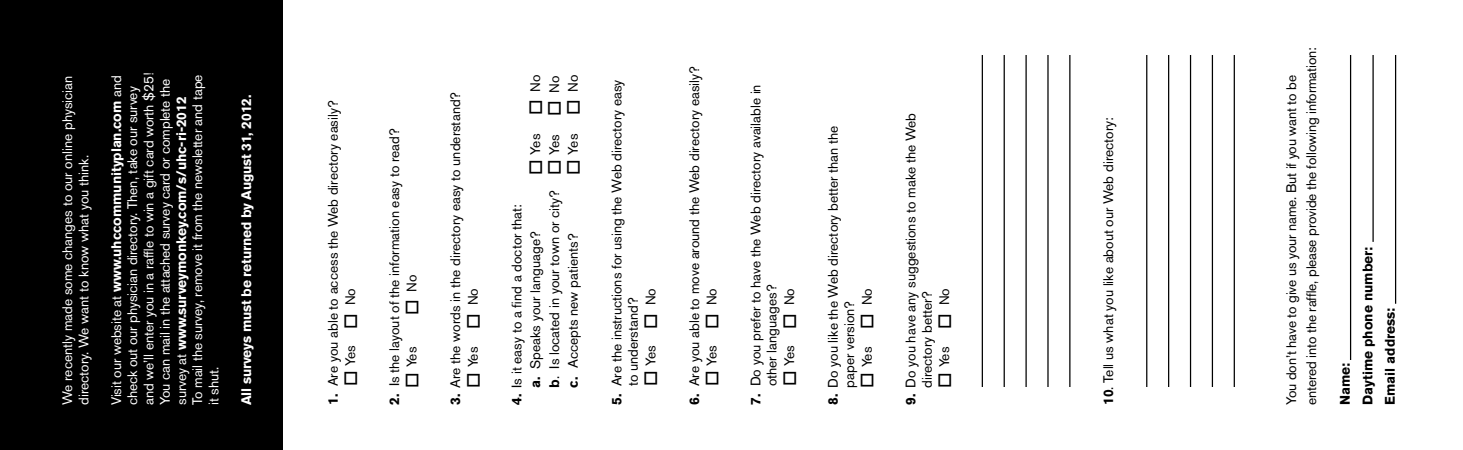
<style>
.page{position:relative;width:1463px;height:450px;background:#fff}
.page>*{position:absolute;margin:0;border:0;box-sizing:border-box;transform-origin:0 0}
.t1{font:13.75px/16.2px "Akzidenz Grotesk BE";color:#000}
.t2{font:13.75px/16.2px "Akzidenz Grotesk BE";letter-spacing:-.005em;color:#fff}
.t3{font:700 13.75px "Akzidenz Grotesk BE";letter-spacing:-.015em;color:#fff}
.t4{font:700 13.75px/22.5px "Akzidenz Grotesk BE";color:#000}
.s1{font-weight:700}
</style>
<div class="page">
<div style="left:0;top:0;width:283px;height:450px;background:#000"></div>
<hr style="left:981px;top:55px;width:2px;height:332px;background:#000">
<hr style="left:1003px;top:55px;width:2px;height:332px;background:#000">
<hr style="left:1025px;top:55px;width:1px;height:332px;background:#000">
<hr style="left:1047px;top:55px;width:1px;height:332px;background:#000">
<hr style="left:1069px;top:55px;width:1px;height:332px;background:#000">
<hr style="left:1146px;top:55px;width:1px;height:332px;background:#000">
<hr style="left:1168px;top:55px;width:1px;height:332px;background:#000">
<hr style="left:1190px;top:55px;width:1px;height:332px;background:#000">
<hr style="left:1211px;top:55px;width:2px;height:332px;background:#000">
<hr style="left:1233px;top:55px;width:2px;height:332px;background:#000">
<hr style="left:1350px;top:55px;width:1px;height:305px;background:#000">
<hr style="left:1372px;top:55px;width:1px;height:187px;background:#000">
<hr style="left:1395px;top:55px;width:1px;height:249px;background:#000">
<p class="t2" style="left:59px;top:405px;width:331px;rotate:-90deg">We recently made some changes to our online physician directory. We want to know what you think.</p>
<p class="t2" style="left:108px;top:405px;width:334px;rotate:-90deg">Visit our website at <span class="s1">www.uhccommunityplan.com</span> and check out our physician directory. Then, take our survey and we’ll enter you in a raffle to win a gift card worth $25!<br>You can mail in the attached survey card or complete the survey at <span class="s1">www.surveymonkey.com/s/uhc-ri-2012<br></span>To mail the survey, remove it from the newsletter and tape it shut.</p>
<p class="t3" style="left:238px;top:405px;width:311px;rotate:-90deg">All surveys must be returned by August 31, 2012.</p>
<p class="t1" style="left:325px;top:405px;width:306px;rotate:-90deg"><span class="s1">1.</span> Are you able to access the Web directory easily?</p>
<p class="t1" style="left:342px;top:386px;width:100px;rotate:-90deg">□ Yes □ No</p>
<p class="t1" style="left:386px;top:405px;width:278px;rotate:-90deg"><span class="s1">2.</span> Is the layout of the information easy to read?</p>
<p class="t1" style="left:403px;top:315px;width:42px;rotate:-90deg">□ No</p>
<p class="t1" style="left:403px;top:388px;width:42px;rotate:-90deg">□ Yes</p>
<p class="t1" style="left:447px;top:405px;width:315px;rotate:-90deg"><span class="s1">3.</span> Are the words in the directory easy to understand?</p>
<p class="t1" style="left:465px;top:388px;width:101px;rotate:-90deg">□ Yes □ No</p>
<p class="t1" style="left:526px;top:388px;width:314px;line-height:18.8px;text-align:justify;text-indent:213px;rotate:-90deg">□ Yes □ No <span class="s1">b</span>. Is located in your town or city? □ Yes □ No <span class="s1">c.</span> Accepts new patients?</p>
<p class="t1" style="left:565px;top:175px;width:101px;rotate:-90deg">□ Yes □ No</p>
<p class="t1" style="left:608px;top:386px;width:308px;text-indent:-19px;rotate:-90deg"><span class="s1">5.</span> Are the instructions for using the Web directory easy to understand?</p>
<p class="t1" style="left:507px;top:388px;width:185px;line-height:18.8px;text-indent:-17px;rotate:-90deg"><span class="s1">4.</span> Is it easy to a find a doctor that: <span class="s1">a.</span> Speaks your language?</p>
<p class="t1" style="left:642px;top:386px;width:100px;rotate:-90deg">□ Yes □ No</p>
<p class="t1" style="left:686px;top:405px;width:340px;rotate:-90deg"><span class="s1">6.</span> Are you able to move around the Web directory easily?</p>
<p class="t1" style="left:703px;top:386px;width:100px;rotate:-90deg">□ Yes □ No</p>
<p class="t1" style="left:747px;top:386px;width:303px;text-indent:-19px;rotate:-90deg"><span class="s1">7.</span> Do you prefer to have the Web directory available in other languages?</p>
<p class="t1" style="left:781px;top:386px;width:100px;rotate:-90deg">□ Yes □ No</p>
<p class="t1" style="left:825px;top:388px;width:264px;text-indent:-17px;rotate:-90deg"><span class="s1">8.</span> Do you like the Web directory better than the paper version?</p>
<p class="t1" style="left:858px;top:388px;width:101px;rotate:-90deg">□ Yes □ No</p>
<p class="t1" style="left:902px;top:388px;width:276px;text-indent:-17px;rotate:-90deg"><span class="s1">9.</span> Do you have any suggestions to make the Web directory better?</p>
<p class="t1" style="left:936px;top:388px;width:101px;rotate:-90deg">□ Yes □ No</p>
<p class="t1" style="left:1100px;top:405px;width:289px;rotate:-90deg"><span class="s1">10</span>. Tell us what you like about our Web directory:</p>
<p class="t1" style="left:1281px;top:405px;width:359px;line-height:20px;rotate:-90deg">You don’t have to give us your name. But if you want to be entered into the raffle, please provide the following information:</p>
<p class="t4" style="left:1333px;top:405px;width:160px;rotate:-90deg">Name:<br>Daytime phone number:<br>Email address:</p>
</div>
